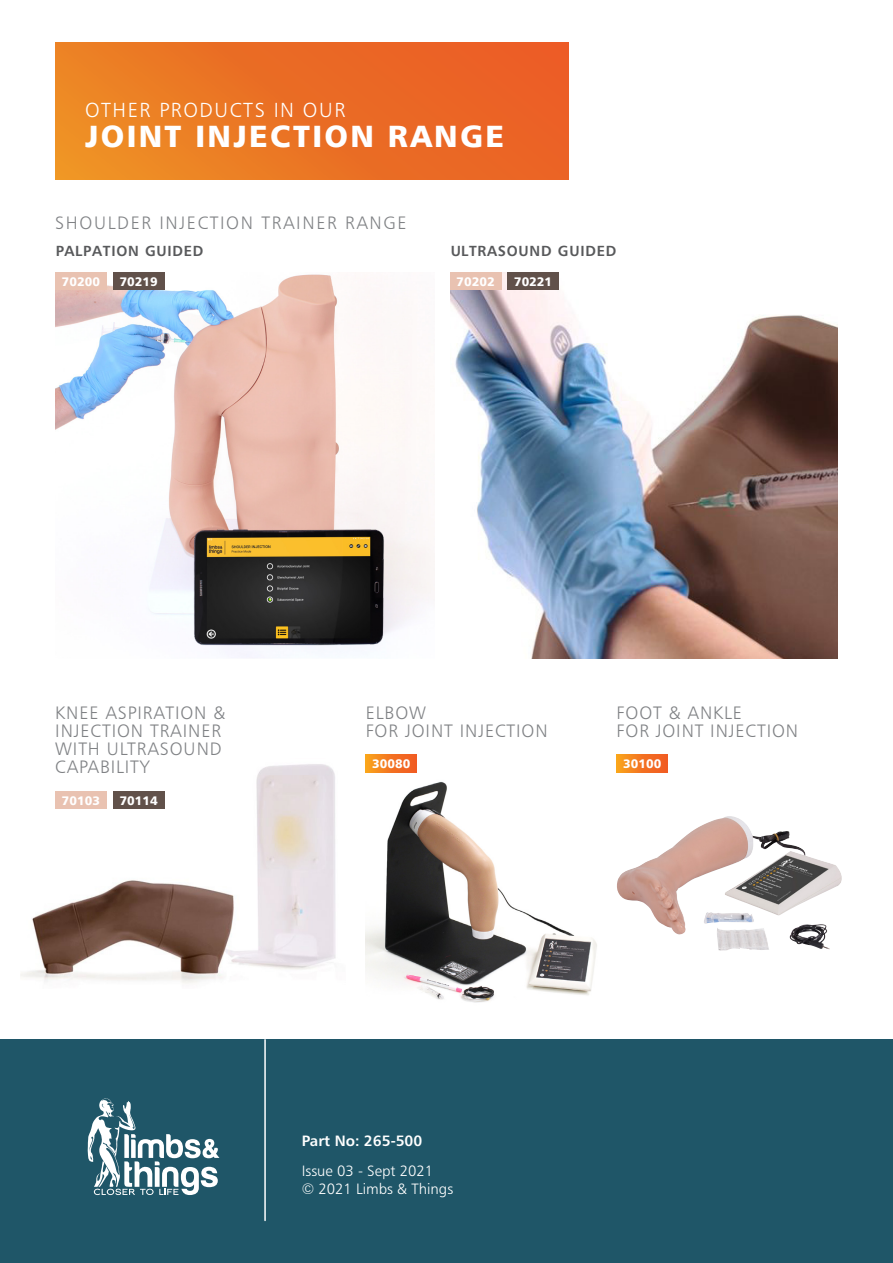
<style>
.page{position:relative;width:893px;height:1263px;background:#fff}
.page>*{position:absolute;margin:0;border:0;box-sizing:border-box;transform-origin:0 0}
.t1{font:30.6px "Humanist 777 BT Black B";letter-spacing:.075em;color:#fff}
.t2{font:20.4px "Humanist 777 BT Light B";letter-spacing:.075em;color:#fff}
.t3{font:18px/18px "Humanist 777 BT Light B";letter-spacing:.05em;color:#808285}
.t4{font:18px "Humanist 777 BT Light B";letter-spacing:.09em;color:#808285}
.t5{font:15px/18px "Humanist 777 BT Light B";color:#fff}
.t6{font:15px "Humanist 777 BT Bold B";color:#fff}
.t7{font:14.7px "Humanist 777 BT Bold B";letter-spacing:.05em;color:#58595b}
.t8{font:12.3px "Humanist 777 BT Black B";color:#fff}
</style>
<div class="page">
<img style="left:20px;top:764px;width:316px;height:220px">
<div style="left:0;top:1040px;width:893px;height:223px;background:#1f5668"></div>
<svg style="left:88px;top:1098px;width:131px;height:97px"></svg>
<hr style="left:264px;top:1040px;width:2px;height:180px;background:#fff">
<img style="left:617px;top:816px;width:198px;height:118px">
<img style="left:366px;top:782px;width:231px;height:221px">
<div style="left:56px;top:43px;width:512px;height:136px;background:linear-gradient(to right,#ec8924,#ea5a25)"></div>
<img style="left:450px;top:272px;width:388px;height:386px">
<img style="left:55px;top:272px;width:379px;height:386px">
<div style="left:450px;top:272px;width:51px;height:18px;background:#e9c2b1"></div>
<div style="left:617px;top:754px;width:51px;height:18px;background:linear-gradient(to right,#f99d1d,#f05324)"></div>
<div style="left:366px;top:754px;width:51px;height:18px;background:linear-gradient(to right,#f99d1c,#f05324)"></div>
<div style="left:507px;top:272px;width:52px;height:18px;background:#61514a"></div>
<img style="left:193px;top:528px;width:192px;height:118px">
<div style="left:55px;top:272px;width:52px;height:18px;background:#e9c2b1"></div>
<div style="left:55px;top:791px;width:52px;height:18px;background:#e9c2b1"></div>
<div style="left:113px;top:272px;width:51px;height:18px;background:#61514a"></div>
<div style="left:113px;top:791px;width:51px;height:18px;background:#61514a"></div>
<p class="t2" style="left:85px;top:97px;width:262px">OTHER PRODUCTS IN OUR</p>
<h1 class="t1" style="left:85px;top:117px;width:421px">JOINT INJECTION RANGE</h1>
<p class="t4" style="left:55px;top:211px;width:353px">SHOULDER INJECTION TRAINER RANGE</p>
<p class="t7" style="left:55px;top:242px;width:150px">PALPATION GUIDED</p>
<p class="t7" style="left:450px;top:242px;width:168px">ULTRASOUND GUIDED</p>
<p class="t8" style="left:62px;top:274px;width:40px">70200</p>
<p class="t8" style="left:514px;top:274px;width:40px">70221</p>
<p class="t8" style="left:120px;top:274px;width:40px">70219</p>
<p class="t8" style="left:457px;top:274px;width:40px">70202</p>
<p class="t3" style="left:55px;top:703px;width:172px">KNEE ASPIRATION &amp;<br>INJECTION TRAINER<br>WITH ULTRASOUND<br>CAPABILITY</p>
<p class="t8" style="left:62px;top:793px;width:40px">70103</p>
<p class="t8" style="left:120px;top:793px;width:40px">70114</p>
<p class="t3" style="left:366px;top:703px;width:183px">ELBOW<br>FOR JOINT INJECTION</p>
<p class="t3" style="left:617px;top:703px;width:183px">FOOT &amp; ANKLE<br>FOR JOINT INJECTION</p>
<p class="t8" style="left:372px;top:756px;width:40px">30080</p>
<p class="t8" style="left:623px;top:756px;width:40px">30100</p>
<p class="t6" style="left:302px;top:1131px;width:122px">Part No: 265-500</p>
<p class="t5" style="left:302px;top:1161px;width:153px">Issue 03 - Sept 2021<br>© 2021 Limbs &amp; Things</p>
</div>
